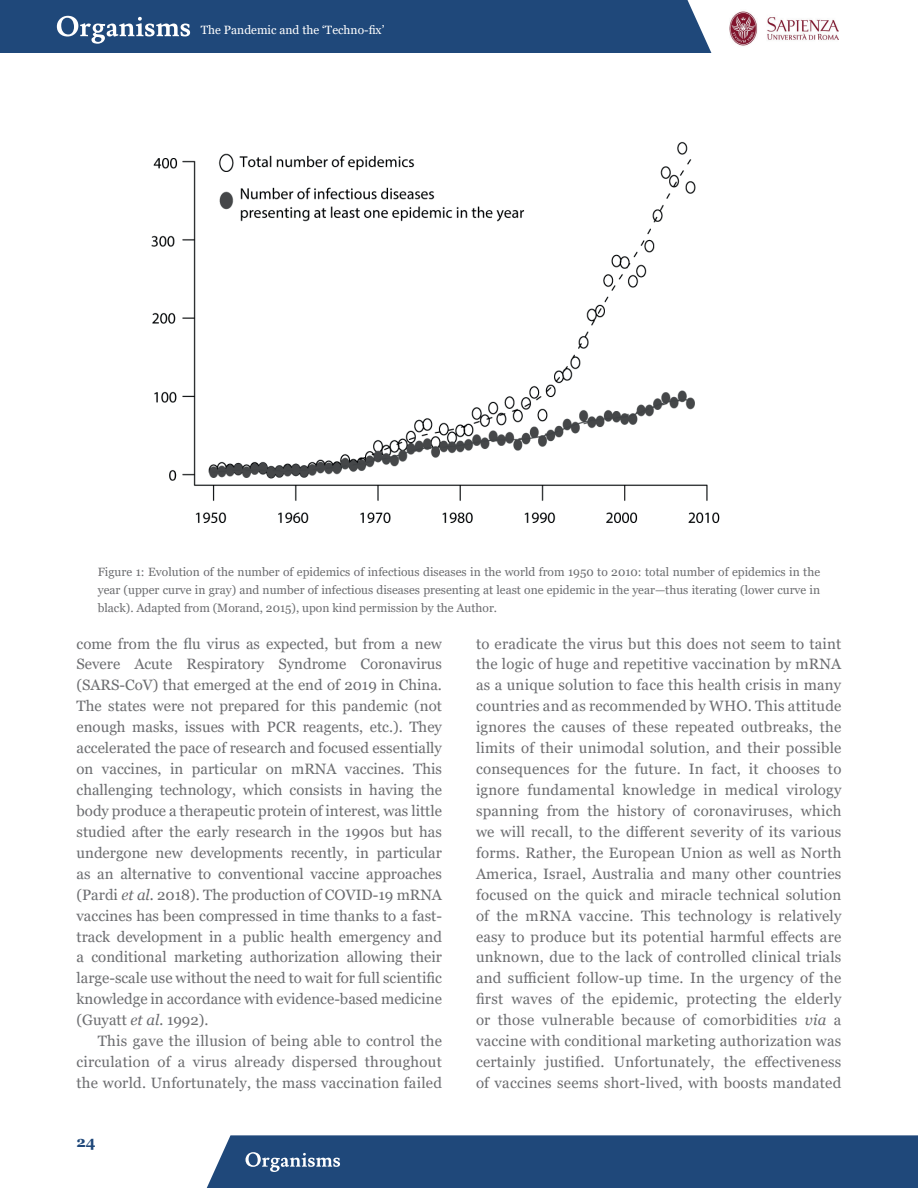
<style>
.page{position:relative;width:918px;height:1188px;background:#fff}
.page>*{position:absolute;margin:0;border:0;box-sizing:border-box;transform-origin:0 0}
.t1{font:15px/21px "Georgia";letter-spacing:.015em;color:#6c6d70;text-align:justify}
.t2{font:700 15px "Georgia";color:#1f487a}
.t3{font:12px/18px "Georgia";color:#6c6d70;text-align:justify}
.t4{font:12px "Georgia";color:#fff}
.s1{font-style:italic}
</style>
<div class="page">
<img style="left:729px;top:11px;width:110px;height:35px">
<div style="left:0;top:0;width:711px;height:53px;background:#1f487a"></div>
<div style="left:207px;top:1135px;width:711px;height:53px;background:#1f487a"></div>
<img style="left:151px;top:141px;width:569px;height:382px">
<p class="t4" style="left:201px;top:22px;width:185px">The Pandemic and the ‘Techno-fix’</p>
<p class="t3" style="left:98px;top:563px;width:724px">Figure 1: Evolution of the number of epidemics of infectious diseases in the world from 1950 to 2010: total number of epidemics in the year (upper curve in gray) and number of infectious diseases presenting at least one epidemic in the year—thus iterating (lower curve in black). Adapted from (Morand, 2015), upon kind permission by the Author.</p>
<p class="t1" style="left:77px;top:633px;width:367px">come from the flu virus as expected, but from a new Severe Acute Respiratory Syndrome Coronavirus (SARS-CoV) that emerged at the end of 2019 in China.<br>The states were not prepared for this pandemic (not enough masks, issues with PCR reagents, etc.). They accelerated the pace of research and focused essentially on vaccines, in particular on mRNA vaccines. This challenging technology, which consists in having the body produce a therapeutic protein of interest, was little studied after the early research in the 1990s but has undergone new developments recently, in particular as an alternative to conventional vaccine approaches (Pardi <span class="s1">et al.</span> 2018). The production of COVID-19 mRNA vaccines has been compressed in time thanks to a fast&shy;track development in a public health emergency and a conditional marketing authorization allowing their large-scale use without the need to wait for full scientific knowledge in accordance with evidence-based medicine (Guyatt <span class="s1">et al.</span> 1992).</p>
<p class="t1" style="left:77px;top:1031px;width:367px;text-indent:21px">This gave the illusion of being able to control the circulation of a virus already dispersed throughout the world. Unfortunately, the mass vaccination failed</p>
<p class="t2" style="left:77px;top:1132px;width:21px">24</p>
<p class="t1" style="left:476px;top:633px;width:367px">to eradicate the virus but this does not seem to taint the logic of huge and repetitive vaccination by mRNA as a unique solution to face this health crisis in many countries and as recommended by WHO. This attitude ignores the causes of these repeated outbreaks, the limits of their unimodal solution, and their possible consequences for the future. In fact, it chooses to ignore fundamental knowledge in medical virology spanning from the history of coronaviruses, which we will recall, to the different severity of its various forms. Rather, the European Union as well as North America, Israel, Australia and many other countries focused on the quick and miracle technical solution of the mRNA vaccine. This technology is relatively easy to produce but its potential harmful effects are unknown, due to the lack of controlled clinical trials and sufficient follow-up time. In the urgency of the first waves of the epidemic, protecting the elderly or those vulnerable because of comorbidities <span class="s1">via</span> a vaccine with conditional marketing authorization was certainly justified. Unfortunately, the effectiveness of vaccines seems short-lived, with boosts mandated</p>
</div>
